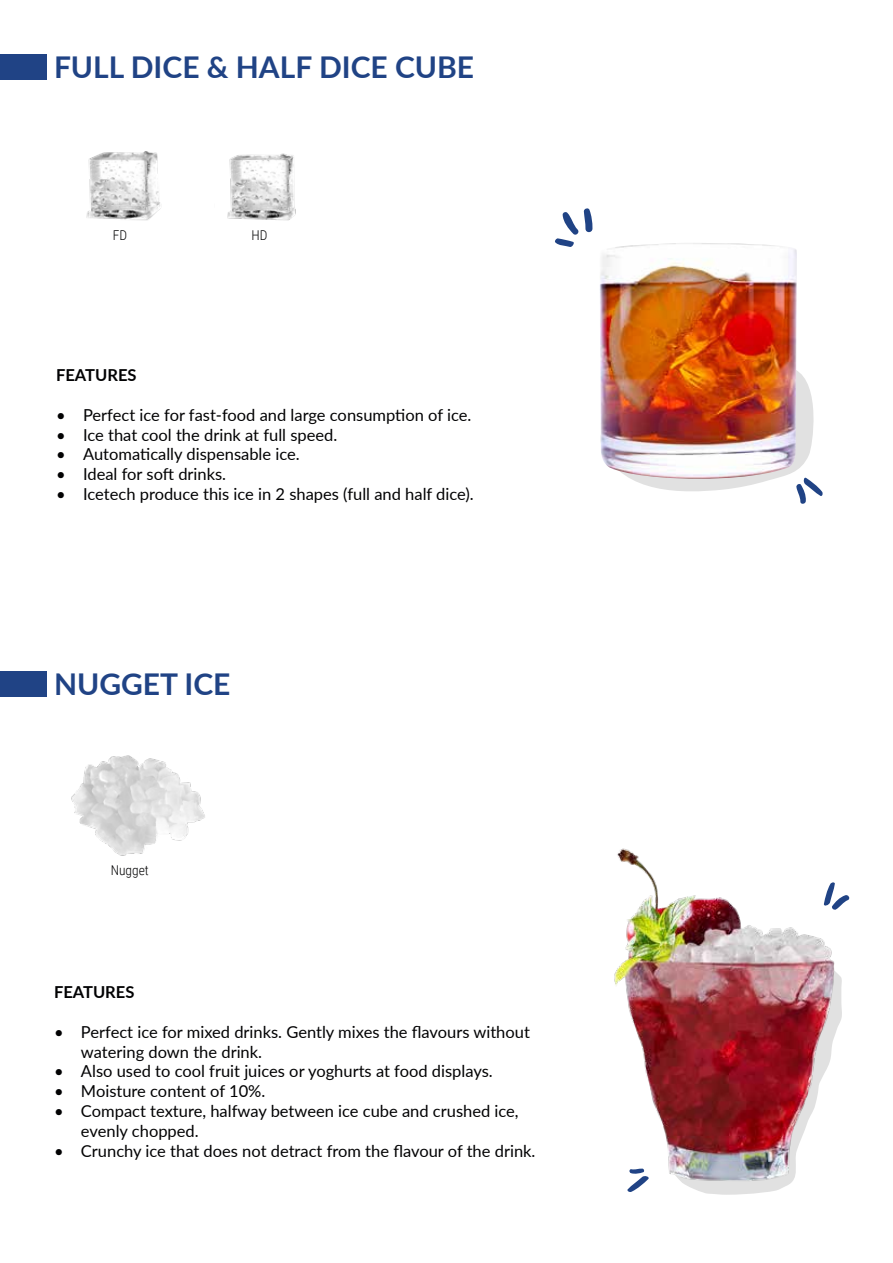
<style>
.page{position:relative;width:893px;height:1263px;background:#fff}
.page>*{position:absolute;margin:0;border:0;box-sizing:border-box;transform-origin:0 0}
.t1{font:700 30px "Lato";color:#204385}
.t2{font:16.5px/19.8px "Lato";color:#020203}
.t3{font:700 16.5px "Lato";color:#020203}
.t4{font:300 13.5px "Roboto Condensed";color:#020203}
</style>
<div class="page">
<svg style="left:688px;top:1186px;width:97px;height:9px"></svg>
<div style="left:0;top:54px;width:47px;height:26px;background:#204385"></div>
<div style="left:0;top:671px;width:47px;height:25px;background:#204385"></div>
<img style="left:86px;top:151px;width:75px;height:70px">
<img style="left:227px;top:153px;width:69px;height:68px">
<img style="left:600px;top:243px;width:197px;height:126px">
<img style="left:600px;top:369px;width:223px;height:135px">
<svg style="left:555px;top:208px;width:38px;height:39px"></svg>
<img style="left:614px;top:848px;width:228px;height:338px">
<svg style="left:814px;top:880px;width:36px;height:35px"></svg>
<svg style="left:626px;top:1162px;width:25px;height:30px"></svg>
<img style="left:71px;top:755px;width:134px;height:101px">
<h1 class="t1" style="left:54px;top:45px;width:422px">FULL DICE &amp; HALF DICE CUBE</h1>
<p class="t4" style="left:113px;top:226px;width:16px">FD</p>
<p class="t4" style="left:252px;top:226px;width:17px">HD</p>
<p class="t3" style="left:56px;top:363px;width:82px">FEATURES</p>
<p class="t2" style="left:56px;top:404px;width:417px">• Perfect ice for fast-food and large consumption of ice.</p>
<p class="t2" style="left:56px;top:424px;width:283px">• Ice that cool the drink at full speed.</p>
<p class="t2" style="left:56px;top:444px;width:245px">• Automatically dispensable ice.</p>
<p class="t2" style="left:56px;top:464px;width:172px">• Ideal for soft drinks.</p>
<p class="t2" style="left:56px;top:483px;width:419px">• Icetech produce this ice in 2 shapes (full and half dice).</p>
<h1 class="t1" style="left:54px;top:662px;width:178px">NUGGET ICE</h1>
<p class="t4" style="left:111px;top:861px;width:40px">Nugget</p>
<p class="t3" style="left:54px;top:980px;width:82px">FEATURES</p>
<p class="t2" style="left:81px;top:1021px;width:450px;text-indent:-27px">• Perfect ice for mixed drinks. Gently mixes the flavours without watering down the drink.</p>
<p class="t2" style="left:54px;top:1061px;width:440px">• Also used to cool fruit juices or yoghurts at food displays.</p>
<p class="t2" style="left:54px;top:1080px;width:213px">• Moisture content of 10%.</p>
<p class="t2" style="left:81px;top:1100px;width:439px;text-indent:-27px">• Compact texture, halfway between ice cube and crushed ice, evenly chopped.</p>
<p class="t2" style="left:54px;top:1140px;width:483px">• Crunchy ice that does not detract from the flavour of the drink.</p>
</div>
